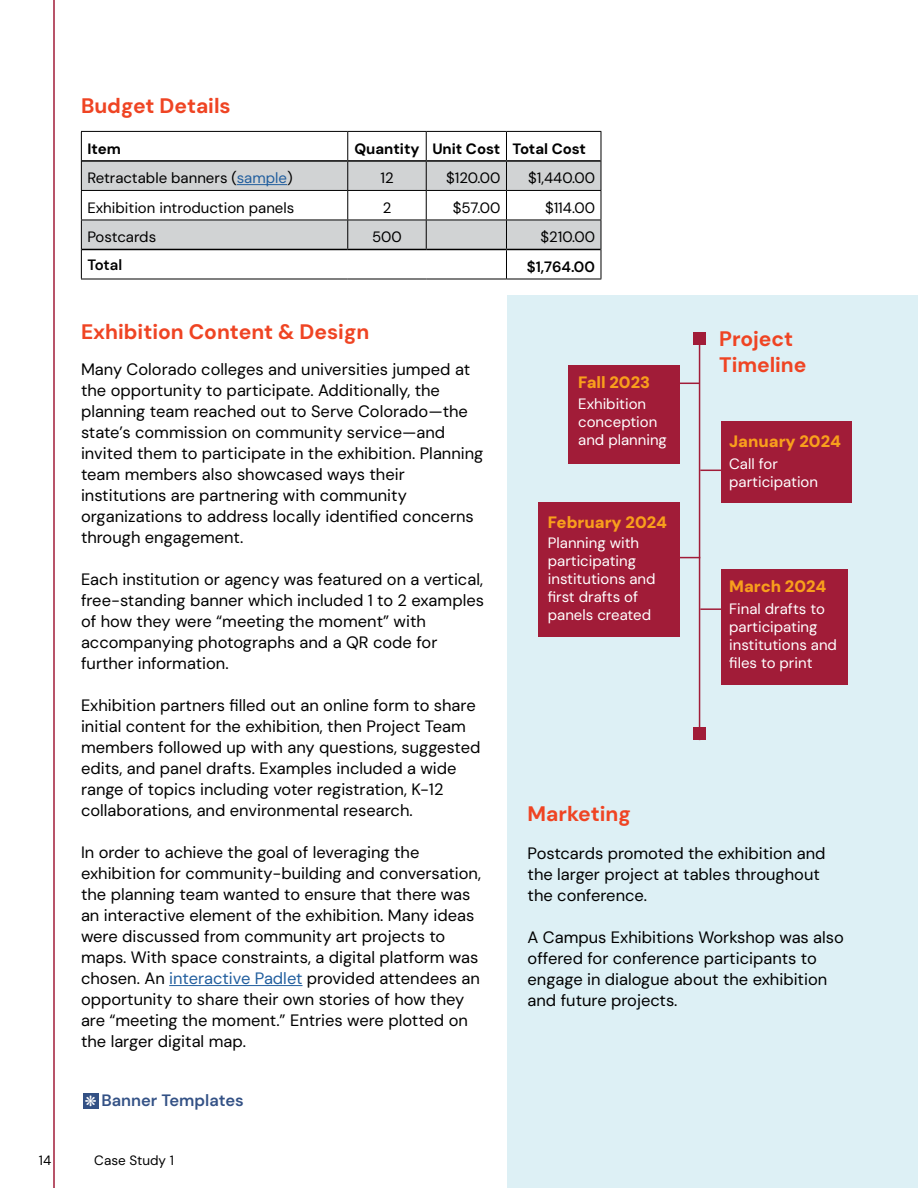
<style>
.page{position:relative;width:918px;height:1188px;background:#fff}
.page>*{position:absolute;margin:0;border:0;box-sizing:border-box;transform-origin:0 0}
.t1{font:700 21px/25.2px "DM Sans 18 pt";color:#ef4423}
.t2{font:16.5px/21px "DM Sans 18 pt";color:#000}
.t3{font:900 16.5px "DM Sans 18 pt";color:#f99f1c}
.t4{font:600 16.5px "DM Sans 18 pt";color:#335185}
.t5{font:15px/18px "DM Sans 18 pt";color:#fff}
.t6{font:15px "DM Sans 18 pt";color:#000}
.t7{font:700 15px "DM Sans 18 pt";color:#000}
.t8{font:600 15px "DM Sans 18 pt";color:#000}
.t9{font:13.5px "DM Sans 18 pt";color:#000}
.s1{color:#215e9e}
.s2{color:#fff}
</style>
<div class="page">
<div style="left:508px;top:295px;width:410px;height:893px;background:#ddf0f5"></div>
<svg style="left:82px;top:162px;width:519px;height:87px;fill:#d1d3d4"></svg>
<hr style="left:81px;top:131px;width:267px;height:1px;background:#000">
<hr style="left:348px;top:131px;width:78px;height:1px;background:#000">
<hr style="left:426px;top:131px;width:80px;height:1px;background:#000">
<hr style="left:506px;top:131px;width:95px;height:1px;background:#000">
<hr style="left:81px;top:190px;width:267px;height:1px;background:#000">
<hr style="left:348px;top:190px;width:78px;height:1px;background:#000">
<hr style="left:426px;top:190px;width:80px;height:1px;background:#000">
<hr style="left:506px;top:190px;width:95px;height:1px;background:#000">
<hr style="left:81px;top:220px;width:267px;height:1px;background:#000">
<svg style="left:81px;top:132px;width:1px;height:117px"></svg>
<hr style="left:348px;top:220px;width:78px;height:1px;background:#000">
<svg style="left:347px;top:132px;width:1px;height:117px"></svg>
<hr style="left:426px;top:220px;width:80px;height:1px;background:#000">
<svg style="left:426px;top:132px;width:1px;height:117px"></svg>
<hr style="left:506px;top:220px;width:95px;height:1px;background:#000">
<svg style="left:601px;top:132px;width:1px;height:117px"></svg>
<hr style="left:81px;top:249px;width:1px;height:30px;background:#000">
<svg style="left:506px;top:132px;width:1px;height:147px"></svg>
<hr style="left:601px;top:249px;width:1px;height:30px;background:#000">
<hr style="left:81px;top:279px;width:267px;height:1px;background:#000">
<hr style="left:348px;top:279px;width:78px;height:1px;background:#000">
<hr style="left:426px;top:279px;width:80px;height:1px;background:#000">
<hr style="left:506px;top:279px;width:95px;height:1px;background:#000">
<hr style="left:82px;top:160px;width:266px;height:2px;background:#000">
<hr style="left:348px;top:160px;width:78px;height:2px;background:#000">
<hr style="left:426px;top:160px;width:80px;height:2px;background:#000">
<hr style="left:506px;top:160px;width:95px;height:2px;background:#000">
<hr style="left:82px;top:249px;width:266px;height:1px;background:#000">
<hr style="left:348px;top:249px;width:78px;height:1px;background:#000">
<hr style="left:426px;top:249px;width:80px;height:1px;background:#000">
<hr style="left:506px;top:249px;width:95px;height:1px;background:#000">
<hr style="left:237px;top:184px;width:50px;height:1px;background:#215e9e">
<hr style="left:169px;top:985px;width:134px;height:1px;background:#215e9e">
<hr style="left:700px;top:608px;width:58px;height:2px;background:#a11c38">
<hr style="left:643px;top:557px;width:57px;height:1px;background:#a11c38">
<div style="left:568px;top:365px;width:112px;height:98px;background:#a11c38"></div>
<hr style="left:699px;top:338px;width:1px;height:402px;background:#a11c38">
<hr style="left:642px;top:383px;width:58px;height:1px;background:#a11c38">
<hr style="left:700px;top:470px;width:58px;height:1px;background:#a11c38">
<div style="left:721px;top:421px;width:130px;height:81px;background:#a11c38"></div>
<div style="left:538px;top:502px;width:142px;height:134px;background:#a11c38"></div>
<div style="left:721px;top:569px;width:126px;height:116px;background:#a11c38"></div>
<div style="left:693px;top:332px;width:13px;height:13px;background:#a11c38"></div>
<div style="left:693px;top:727px;width:13px;height:13px;background:#a11c38"></div>
<div style="left:83px;top:1093px;width:15px;height:15px;background:#335185"></div>
<hr style="left:53px;top:0;width:2px;height:1188px;background:#a11c38">
<p class="t1" style="left:81px;top:93px;width:151px">Budget Details</p>
<p class="t7" style="left:87px;top:139px;width:35px">Item</p>
<p class="t7" style="left:354px;top:139px;width:233px">Quantity Unit Cost Total Cost</p>
<p class="t6" style="left:87px;top:169px;width:207px">Retractable banners (<span class="s1">sample</span>)</p>
<p class="t6" style="left:380px;top:169px;width:15px">12</p>
<p class="t6" style="left:446px;top:169px;width:56px">$120.00</p>
<p class="t6" style="left:528px;top:169px;width:68px">$1,440.00</p>
<p class="t6" style="left:87px;top:198px;width:208px">Exhibition introduction panels</p>
<p class="t6" style="left:383px;top:198px;width:10px">2</p>
<p class="t6" style="left:453px;top:198px;width:49px">$57.00</p>
<p class="t6" style="left:545px;top:198px;width:51px">$114.00</p>
<p class="t6" style="left:87px;top:228px;width:70px">Postcards</p>
<p class="t6" style="left:372px;top:228px;width:31px">500</p>
<p class="t6" style="left:540px;top:228px;width:56px">$210.00</p>
<p class="t8" style="left:87px;top:256px;width:36px">Total</p>
<p class="t8" style="left:527px;top:257px;width:70px">$1,764.00</p>
<p class="t1" style="left:81px;top:319px;width:290px">Exhibition Content &amp; Design</p>
<p class="t2" style="left:81px;top:359px;width:404px">Many Colorado colleges and universities jumped at the opportunity to participate. Additionally, the planning team reached out to Serve Colorado—the state’s commission on community service—and invited them to participate in the exhibition. Planning team members also showcased ways their institutions are partnering with community organizations to address locally identified concerns through engagement.</p>
<p class="t2" style="left:81px;top:569px;width:405px">Each institution or agency was featured on a vertical, free-standing banner which included 1 to 2 examples of how they were “meeting the moment” with accompanying photographs and a QR code for further information.</p>
<p class="t2" style="left:81px;top:695px;width:401px">Exhibition partners filled out an online form to share initial content for the exhibition, then Project Team members followed up with any questions, suggested edits, and panel drafts. Examples included a wide range of topics including voter registration, K-12 collaborations, and environmental research.</p>
<p class="t2" style="left:81px;top:842px;width:402px">In order to achieve the goal of leveraging the exhibition for community-building and conversation, the planning team wanted to ensure that there was an interactive element of the exhibition. Many ideas were discussed from community art projects to maps. With space constraints, a digital platform was chosen. An <span class="s1">interactive Padlet</span> provided attendees an opportunity to share their own stories of how they are “meeting the moment.” Entries were plotted on the larger digital map.</p>
<p class="t4" style="left:85px;top:1090px;width:161px"><span class="s2">❋</span> Banner Templates</p>
<p class="t9" style="left:39px;top:1152px;width:14px">14</p>
<p class="t9" style="left:94px;top:1152px;width:81px">Case Study 1</p>
<p class="t3" style="left:578px;top:372px;width:73px">Fall 2023</p>
<p class="t5" style="left:578px;top:395px;width:90px">Exhibition conception and planning</p>
<p class="t3" style="left:548px;top:512px;width:121px">February 2024</p>
<p class="t5" style="left:548px;top:534px;width:109px">Planning with participating institutions and first drafts of panels created</p>
<p class="t1" style="left:719px;top:327px;width:89px">Project<br>Timeline</p>
<p class="t3" style="left:729px;top:431px;width:113px">January 2024</p>
<p class="t5" style="left:729px;top:455px;width:90px">Call for participation</p>
<p class="t3" style="left:729px;top:576px;width:99px">March 2024</p>
<p class="t5" style="left:729px;top:600px;width:109px">Final drafts to participating institutions and files to print</p>
<p class="t1" style="left:528px;top:801px;width:105px">Marketing</p>
<p class="t2" style="left:528px;top:842px;width:299px">Postcards promoted the exhibition and the larger project at tables throughout the conference.</p>
<p class="t2" style="left:528px;top:926px;width:318px">A Campus Exhibitions Workshop was also offered for conference participants to engage in dialogue about the exhibition and future projects.</p>
</div>
